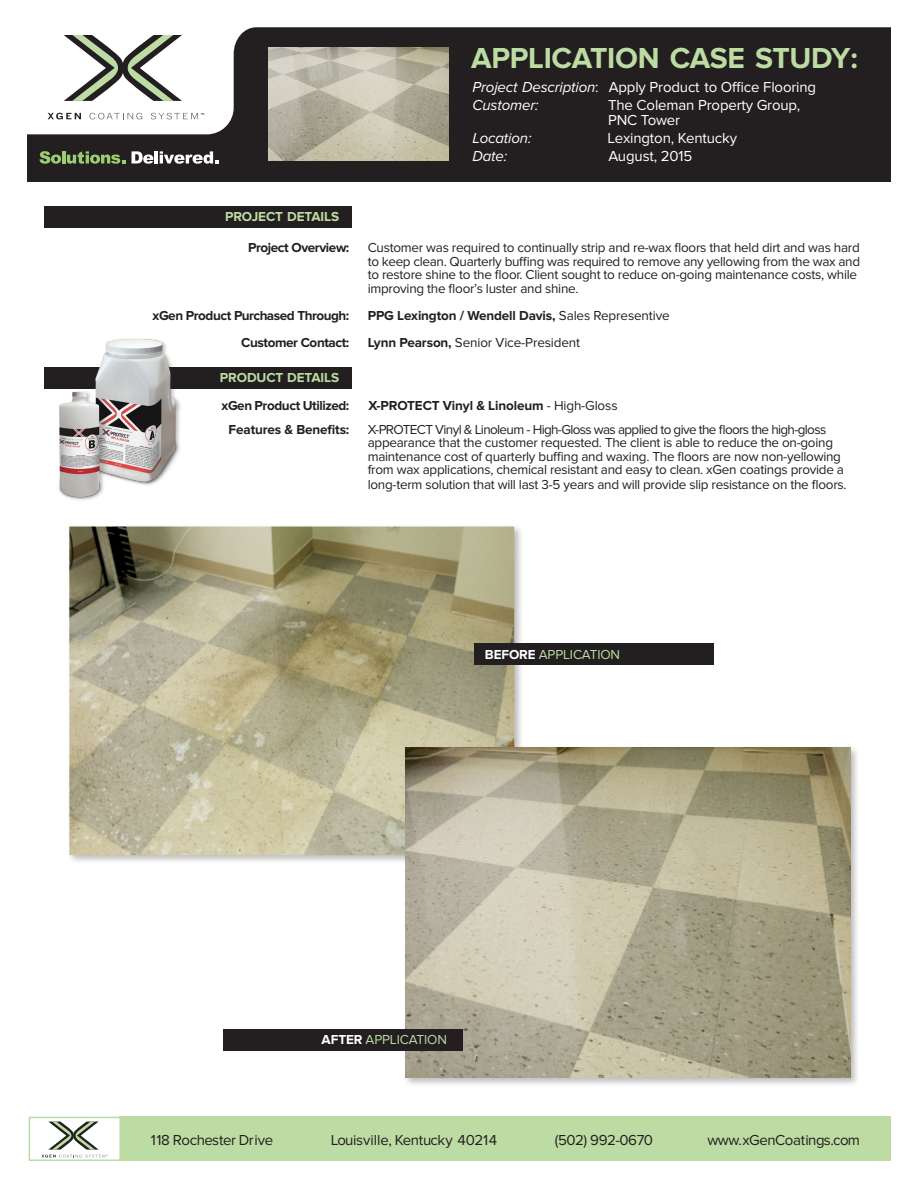
<style>
.page{position:relative;width:918px;height:1188px;background:#fff}
.page>*{position:absolute;margin:0;border:0;box-sizing:border-box;transform-origin:0 0}
.t1{font:700 30px "Proxima Nova";letter-spacing:-.01em;color:#bcdca3}
.t2{font:15px/15px "Proxima Nova";letter-spacing:-.01em;color:#fff}
.t3{font:15px "Proxima Nova";letter-spacing:-.03em;color:#231f20}
.t4{font:15px "Proxima Nova";letter-spacing:-.01em;color:#231f20}
.t5{font:italic 15px "Proxima Nova";letter-spacing:-.01em;color:#fff}
.t6{font:13.5px/13.5px "Proxima Nova";letter-spacing:-.02em;color:#231f20}
.t7{font:700 13.5px "Proxima Nova";letter-spacing:-.01em;color:#231f20}
.t8{font:700 13.5px "Proxima Nova";letter-spacing:-.03em;color:#231f20}
.t9{font:13.5px "Proxima Nova";letter-spacing:-.01em;color:#bcdca3}
.t10{font:700 13.5px "Proxima Nova";letter-spacing:-.01em;color:#bcdca3}
.s1{font-style:italic}
.s2{font-weight:400}
.s3{font-weight:700}
.s4{font-weight:700;color:#fff}
</style>
<div class="page">
<svg style="left:27px;top:27px;width:864px;height:154px;background:#403d3e"></svg>
<svg style="left:48px;top:113px;width:33px;height:6px"></svg>
<svg style="left:89px;top:113px;width:53px;height:6px"></svg>
<svg style="left:64px;top:35px;width:118px;height:66px"></svg>
<svg style="left:151px;top:113px;width:53px;height:6px"></svg>
<svg style="left:39px;top:151px;width:87px;height:13px"></svg>
<svg style="left:132px;top:151px;width:87px;height:13px"></svg>
<div style="left:44px;top:206px;width:308px;height:21px;background:#231f20"></div>
<div style="left:44px;top:367px;width:308px;height:21px;background:#231f20"></div>
<img style="left:54px;top:338px;width:139px;height:162px">
<img style="left:268px;top:48px;width:181px;height:113px">
<div style="left:67px;top:524px;width:457px;height:341px;background:#231f20;opacity:.3"></div>
<img style="left:69px;top:526px;width:445px;height:329px">
<div style="left:474px;top:644px;width:240px;height:21px;background:#231f20"></div>
<div style="left:403px;top:745px;width:457px;height:342px;background:#231f20;opacity:.3"></div>
<img style="left:405px;top:747px;width:445px;height:331px">
<div style="left:223px;top:1029px;width:240px;height:21px;background:#231f20"></div>
<div style="left:119px;top:1117px;width:772px;height:44px;background:#bcdca3"></div>
<div style="left:29px;top:1117px;width:92px;height:44px;background:#fff;border:2px solid #bcdca3"></div>
<svg style="left:42px;top:1122px;width:66px;height:35px"></svg>
<p class="t1" style="left:471px;top:41px;width:388px">APPLICATION CASE STUDY:</p>
<p class="t2" style="left:472px;top:80px;width:345px"><span class="s1">Project Description</span>: Apply Product to Office Flooring</p>
<p class="t5" style="left:472px;top:97px;width:68px">Customer:</p>
<p class="t2" style="left:608px;top:98px;width:194px">The Coleman Property Group,<br>PNC Tower</p>
<p class="t5" style="left:472px;top:130px;width:60px">Location:</p>
<p class="t2" style="left:608px;top:131px;width:131px">Lexington, Kentucky</p>
<p class="t5" style="left:472px;top:148px;width:36px">Date:</p>
<p class="t2" style="left:608px;top:149px;width:85px">August, 2015</p>
<p class="t10" style="left:225px;top:209px;width:116px">PROJECT DETAILS</p>
<p class="t8" style="left:248px;top:240px;width:103px">Project Overview:</p>
<p class="t8" style="left:153px;top:307px;width:198px">xGen Product Purchased Through:</p>
<p class="t8" style="left:241px;top:334px;width:110px">Customer Contact:</p>
<p class="t10" style="left:220px;top:370px;width:121px">PRODUCT DETAILS</p>
<p class="t8" style="left:222px;top:397px;width:129px">xGen Product Utilized:</p>
<p class="t7" style="left:229px;top:421px;width:122px">Features &amp; Benefits:</p>
<p class="t6" style="left:368px;top:241px;width:494px">Customer was required to continually strip and re-wax floors that held dirt and was hard to keep clean. Quarterly buffing was required to remove any yellowing from the wax and to restore shine to the floor. Client sought to reduce on-going maintenance costs, while improving the floor’s luster and shine.</p>
<p class="t7" style="left:368px;top:308px;width:304px">PPG Lexington / Wendell Davis, <span class="s2">Sales Representive</span></p>
<p class="t6" style="left:368px;top:336px;width:214px"><span class="s3">Lynn Pearson,</span> Senior Vice-President</p>
<p class="t7" style="left:368px;top:397px;width:251px">X-PROTECT Vinyl &amp; Linoleum <span class="s2">- High-Gloss</span></p>
<p class="t6" style="left:368px;top:423px;width:478px">X-PROTECT Vinyl &amp; Linoleum - High-Gloss was applied to give the floors the high-gloss appearance that the customer requested. The client is able to reduce the on-going maintenance cost of quarterly buffing and waxing. The floors are now non-yellowing from wax applications, chemical resistant and easy to clean. xGen coatings provide a</p>
<p class="t6" style="left:368px;top:478px;width:480px">long-term solution that will last 3-5 years and will provide slip resistance on the floors.</p>
<p class="t9" style="left:485px;top:647px;width:137px"><span class="s4">BEFORE</span> APPLICATION</p>
<p class="t9" style="left:322px;top:1032px;width:127px"><span class="s4">AFTER</span> APPLICATION</p>
<p class="t3" style="left:151px;top:1131px;width:124px">118 Rochester Drive</p>
<p class="t4" style="left:331px;top:1131px;width:168px">Louisville, Kentucky 40214</p>
<p class="t3" style="left:555px;top:1131px;width:100px">(502) 992-0670</p>
<p class="t3" style="left:707px;top:1131px;width:154px">www.xGenCoatings.com</p>
</div>
